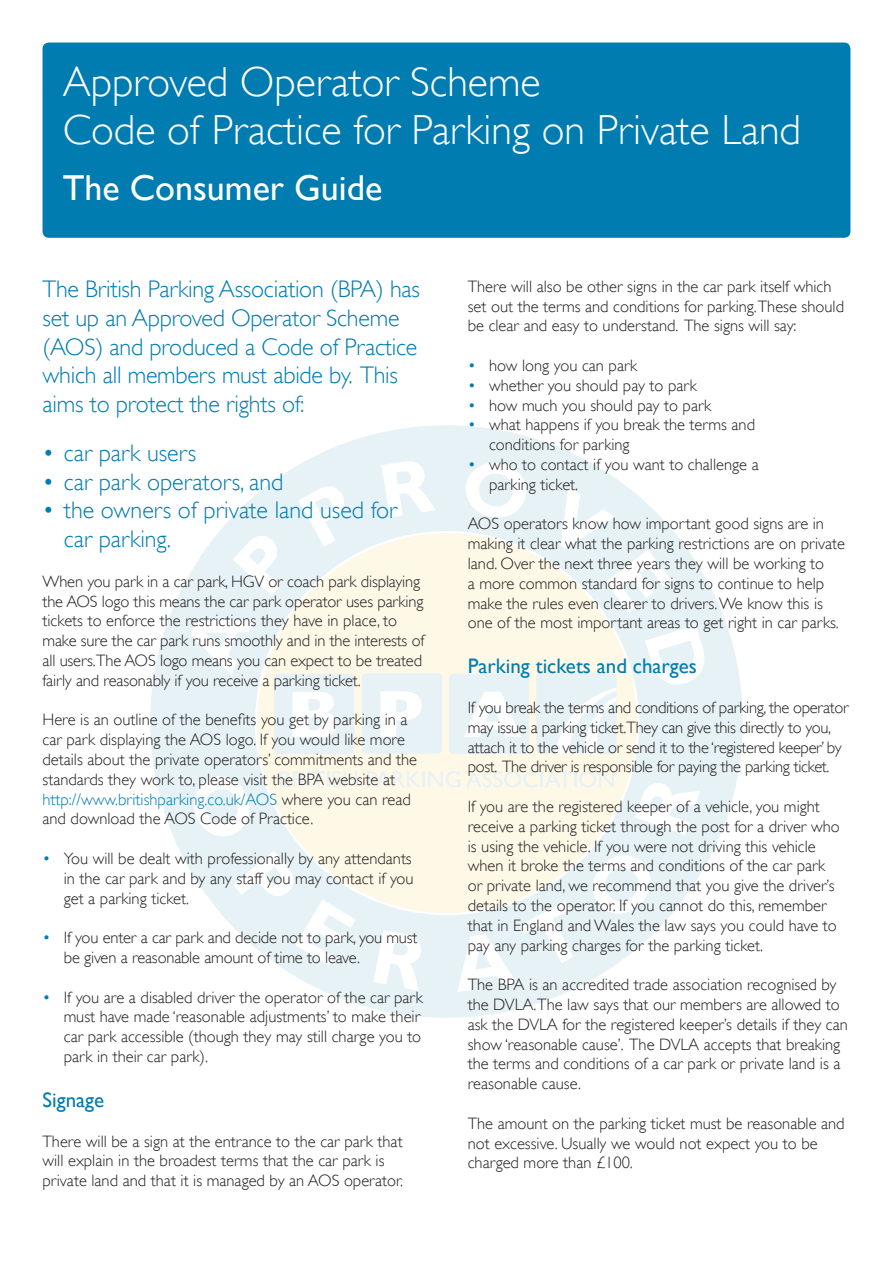
<style>
.page{position:relative;width:893px;height:1263px;background:#fff}
.page>*{position:absolute;margin:0;border:0;box-sizing:border-box;transform-origin:0 0}
.t1{font:300 42px/48px "Gill Sans";color:#fff}
.t2{font:36px "Gill Sans";color:#fff}
.t3{font:300 24px/28.8px "Gill Sans";letter-spacing:-.01em;color:#007cb1}
.t4{font:21px "Gill Sans";color:#007cb1}
.t5{font:300 16.5px/19.8px "Gill Sans";color:#231f20}
.t6{font:300 16.5px/19.8px "Gill Sans";letter-spacing:-.02em;color:#231f20}
.s1{color:#007cb1}
</style>
<div class="page">
<div style="left:151px;top:426px;width:591px;height:591px;background:#e6f2f5;border-radius:50%"></div>
<div style="left:256px;top:532px;width:382px;height:382px;background:#fef8e7;border-radius:50%"></div>
<div style="left:536px;top:673px;width:81px;height:81px;background:#e6f2f5;border-radius:4px"></div>
<svg style="left:556px;top:687px;width:61px;height:67px"></svg>
<div style="left:274px;top:674px;width:80px;height:80px;background:#e6f2f5;border-radius:4px"></div>
<svg style="left:293px;top:692px;width:44px;height:45px"></svg>
<svg style="left:280px;top:771px;width:77px;height:16px"></svg>
<svg style="left:367px;top:771px;width:53px;height:16px"></svg>
<hr style="left:422px;top:771px;width:3px;height:16px;background:#007d9a">
<svg style="left:428px;top:771px;width:32px;height:16px"></svg>
<svg style="left:466px;top:771px;width:148px;height:16px"></svg>
<div style="left:362px;top:673px;width:80px;height:80px;background:#e6f2f5;border-radius:4px"></div>
<svg style="left:380px;top:691px;width:42px;height:45px"></svg>
<div style="left:449px;top:674px;width:80px;height:80px;background:#e6f2f5;border-radius:4px"></div>
<svg style="left:464px;top:692px;width:57px;height:45px"></svg>
<svg style="left:191px;top:619px;width:63px;height:56px"></svg>
<svg style="left:233px;top:536px;width:47px;height:59px"></svg>
<svg style="left:299px;top:486px;width:45px;height:61px"></svg>
<svg style="left:381px;top:461px;width:54px;height:56px"></svg>
<svg style="left:466px;top:463px;width:60px;height:55px"></svg>
<svg style="left:561px;top:486px;width:110px;height:127px"></svg>
<svg style="left:645px;top:625px;width:60px;height:60px"></svg>
<svg style="left:194px;top:776px;width:55px;height:60px"></svg>
<svg style="left:233px;top:850px;width:123px;height:115px"></svg>
<svg style="left:373px;top:930px;width:48px;height:61px"></svg>
<svg style="left:457px;top:901px;width:116px;height:91px"></svg>
<svg style="left:588px;top:851px;width:63px;height:63px"></svg>
<svg style="left:635px;top:783px;width:65px;height:52px"></svg>
<div style="left:43px;top:43px;width:807px;height:195px;background:#007cb1;border-radius:6px"></div>
<h1 class="t1" style="left:63px;top:58px;width:740px">Approved Operator Scheme<br>Code of Practice for Parking on Private Land</h1>
<h2 class="t2" style="left:63px;top:167px;width:321px">The Consumer Guide</h2>
<h3 class="t3" style="left:43px;top:274px;width:379px">The British Parking Association (BPA) has set up an Approved Operator Scheme (AOS) and produced a Code of Practice which all members must abide by. This aims to protect the rights of:</h3>
<h3 class="t3" style="left:43px;top:438px;width:155px">• car park users</h3>
<h3 class="t3" style="left:43px;top:467px;width:243px">• car park operators, and</h3>
<h3 class="t3" style="left:64px;top:496px;width:335px;text-indent:-21px">• the owners of private land used for car parking.</h3>
<p class="t5" style="left:43px;top:571px;width:383px">When you park in a car park, HGV or coach park displaying the AOS logo this means the car park operator uses parking tickets to enforce the restrictions they have in place, to make sure the car park runs smoothly and in the interests of all users.The AOS logo means you can expect to be treated fairly and reasonably if you receive a parking ticket.</p>
<p class="t5" style="left:43px;top:710px;width:376px">Here is an outline of the benefits you get by parking in a car park displaying the AOS logo. If you would like more details about the private operators’ commitments and the standards they work to, please visit the BPA website at <span class="s1">http://www.britishparking.co.uk/AOS</span> where you can read and download the AOS Code of Practice.</p>
<p class="t5" style="left:64px;top:848px;width:351px;text-align:justify;text-indent:-21px"><span class="s1">•</span> You will be dealt with professionally by any attendants in the car park and by any staff you may contact if you get a parking ticket.</p>
<p class="t5" style="left:64px;top:928px;width:355px;text-indent:-21px"><span class="s1">•</span> If you enter a car park and decide not to park, you must be given a reasonable amount of time to leave.</p>
<p class="t5" style="left:64px;top:987px;width:360px;text-indent:-21px"><span class="s1">•</span> If you are a disabled driver the operator of the car park must have made ‘reasonable adjustments’ to make their car park accessible (though they may still charge you to park in their car park).</p>
<p class="t4" style="left:43px;top:1088px;width:63px">Signage</p>
<p class="t5" style="left:43px;top:1131px;width:362px">There will be a sign at the entrance to the car park that will explain in the broadest terms that the car park is private land and that it is managed by an AOS operator.</p>
<p class="t5" style="left:468px;top:276px;width:378px">There will also be other signs in the car park itself which set out the terms and conditions for parking.These should be clear and easy to understand. The signs will say:</p>
<p class="t5" style="left:468px;top:355px;width:171px"><span class="s1">•</span> how long you can park</p>
<p class="t5" style="left:468px;top:375px;width:231px"><span class="s1">•</span> whether you should pay to park</p>
<p class="t5" style="left:468px;top:395px;width:245px"><span class="s1">•</span> how much you should pay to park</p>
<p class="t5" style="left:489px;top:415px;width:268px;text-indent:-21px"><span class="s1">•</span> what happens if you break the terms and conditions for parking</p>
<p class="t5" style="left:489px;top:454px;width:271px;text-indent:-21px"><span class="s1">•</span> who to contact if you want to challenge a parking ticket.</p>
<p class="t5" style="left:468px;top:514px;width:379px">AOS operators know how important good signs are in making it clear what the parking restrictions are on private land. Over the next three years they will be working to<br>a more common standard for signs to continue to help make the rules even clearer to drivers. We know this is one of the most important areas to get right in car parks.</p>
<p class="t4" style="left:468px;top:654px;width:231px">Parking tickets and charges</p>
<p class="t6" style="left:468px;top:697px;width:382px">If you break the terms and conditions of parking, the operator may issue a parking ticket.They can give this directly to you, attach it to the vehicle or send it to the ‘registered keeper’ by post. The driver is responsible for paying the parking ticket.</p>
<p class="t5" style="left:468px;top:796px;width:373px">If you are the registered keeper of a vehicle, you might receive a parking ticket through the post for a driver who is using the vehicle. If you were not driving this vehicle when it broke the terms and conditions of the car park or private land, we recommend that you give the driver’s details to the operator. If you cannot do this, remember that in England and Wales the law says you could have to pay any parking charges for the parking ticket.</p>
<p class="t5" style="left:468px;top:975px;width:382px">The BPA is an accredited trade association recognised by the DVLA.The law says that our members are allowed to ask the DVLA for the registered keeper’s details if they can show ‘reasonable cause’. The DVLA accepts that breaking the terms and conditions of a car park or private land is a reasonable cause.</p>
<p class="t5" style="left:468px;top:1113px;width:378px">The amount on the parking ticket must be reasonable and not excessive. Usually we would not expect you to be charged more than £100.</p>
</div>
